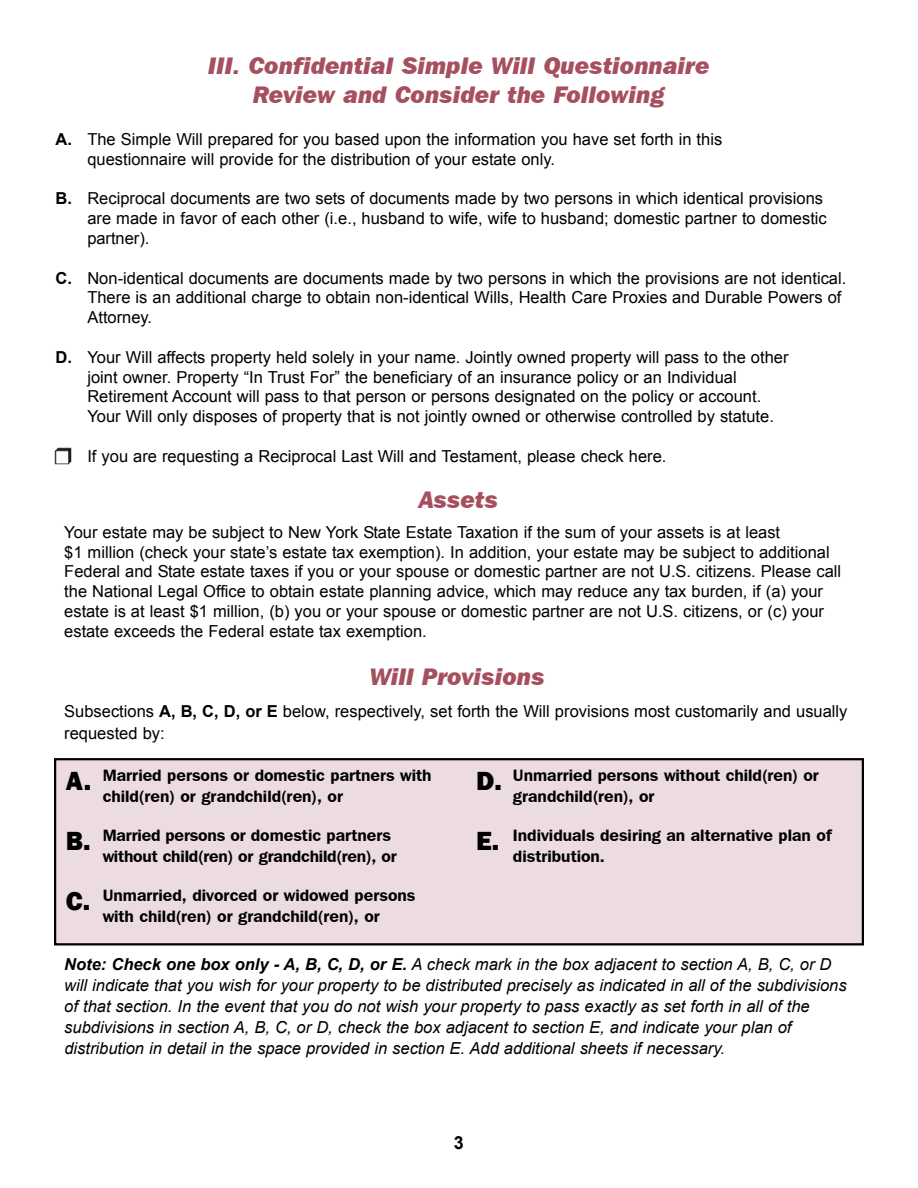
<style>
.page{position:relative;width:918px;height:1188px;background:#fff}
.page>*{position:absolute;margin:0;border:0;box-sizing:border-box;transform-origin:0 0}
.t1{font:italic 800 24px/28.8px "Franklin Gothic IT Cby BT";color:#a64f5f;text-align:center}
.t2{font:700 18px "Arial";color:#000}
.t3{font:16.5px/19.8px "Arial";color:#000}
.t4{font:italic 16.5px/21px "Arial";color:#000}
.t5{font:600 16.5px/21px "Franklin Gothic IT Cby BT";color:#000}
.s1{font-weight:700}
.s2{font-family:"Franklin Gothic";font-weight:800;font-size:27px}
</style>
<div class="page">
<div style="left:55px;top:759px;width:808px;height:185px;background:#eddcdf"></div>
<div style="left:54px;top:758px;width:810px;height:187px;border:2px solid #000"></div>
<img style="left:54px;top:447px;width:17px;height:17px">
<h1 class="t1" style="left:208px;top:51px;width:503px">III. Confidential Simple Will Questionnaire<br>Review and Consider the Following</h1>
<p class="t3" style="left:87px;top:129px;width:636px;text-indent:-32px"><span class="s1">A.</span> The Simple Will prepared for you based upon the information you have set forth in this questionnaire will provide for the distribution of your estate only.</p>
<p class="t3" style="left:87px;top:189px;width:741px;text-indent:-32px"><span class="s1">B.</span> Reciprocal documents are two sets of documents made by two persons in which identical provisions are made in favor of each other (i.e., husband to wife, wife to husband; domestic partner to domestic partner).</p>
<p class="t3" style="left:87px;top:268px;width:760px;text-indent:-32px"><span class="s1">C.</span> Non-identical documents are documents made by two persons in which the provisions are not identical.<br>There is an additional charge to obtain non-identical Wills, Health Care Proxies and Durable Powers of<br>Attorney.</p>
<p class="t3" style="left:87px;top:347px;width:703px;text-indent:-32px"><span class="s1">D.</span> Your Will affects property held solely in your name. Jointly owned property will pass to the other joint owner. Property “In Trust For” the beneficiary of an insurance policy or an Individual Retirement Account will pass to that person or persons designated on the policy or account.<br>Your Will only disposes of property that is not jointly owned or otherwise controlled by statute.</p>
<p class="t3" style="left:87px;top:446px;width:581px">If you are requesting a Reciprocal Last Will and Testament, please check here.</p>
<h1 class="t1" style="left:420px;top:485px;width:80px">Assets</h1>
<p class="t3" style="left:64px;top:522px;width:778px">Your estate may be subject to New York State Estate Taxation if the sum of your assets is at least<br>$1 million (check your state’s estate tax exemption). In addition, your estate may be subject to additional Federal and State estate taxes if you or your spouse or domestic partner are not U.S. citizens. Please call the National Legal Office to obtain estate planning advice, which may reduce any tax burden, if (a) your estate is at least $1 million, (b) you or your spouse or domestic partner are not U.S. citizens, or (c) your estate exceeds the Federal estate tax exemption.</p>
<h1 class="t1" style="left:370px;top:662px;width:177px">Will Provisions</h1>
<p class="t3" style="left:64px;top:700px;width:785px;line-height:22.5px">Subsections <span class="s1">A, B, C, D, or E</span> below, respectively, set forth the Will provisions most customarily and usually requested by:</p>
<p class="t5" style="left:103px;top:764px;width:330px;text-indent:-37px"><span class="s2">A.</span> Married persons or domestic partners with child(ren) or grandchild(ren), or</p>
<p class="t5" style="left:103px;top:824px;width:296px;text-indent:-37px"><span class="s2">B.</span> Married persons or domestic partners without child(ren) or grandchild(ren), or</p>
<p class="t5" style="left:66px;top:884px;width:351px;text-align:center"><span class="s2">C.</span> Unmarried, divorced or widowed persons with child(ren) or grandchild(ren), or</p>
<p class="t5" style="left:513px;top:764px;width:307px;text-indent:-37px"><span class="s2">D.</span> Unmarried persons without child(ren) or grandchild(ren), or</p>
<p class="t5" style="left:513px;top:824px;width:320px;text-indent:-37px"><span class="s2">E.</span> Individuals desiring an alternative plan of distribution.</p>
<p class="t4" style="left:64px;top:954px;width:784px"><span class="s1">Note: Check one box only - A, B, C, D, or E.</span> A check mark in the box adjacent to section A, B, C, or D will indicate that you wish for your property to be distributed precisely as indicated in all of the subdivisions of that section. In the event that you do not wish your property to pass exactly as set forth in all of the subdivisions in section A, B, C, or D, check the box adjacent to section E, and indicate your plan of distribution in detail in the space provided in section E. Add additional sheets if necessary.</p>
<p class="t2" style="left:454px;top:1132px;width:12px">3</p>
</div>
